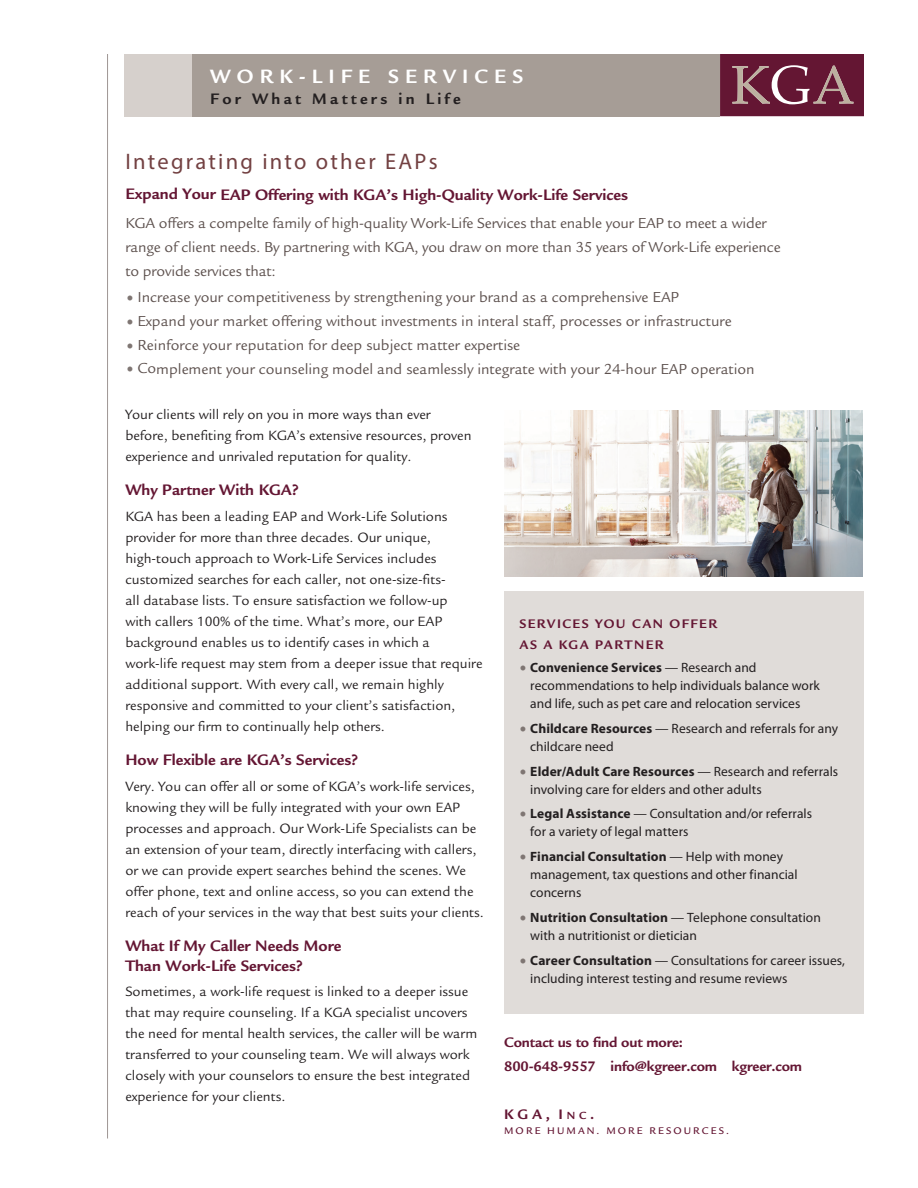
<style>
.page{position:relative;width:918px;height:1188px;background:#fff}
.page>*{position:absolute;margin:0;border:0;box-sizing:border-box;transform-origin:0 0}
.title_white{font:22.5px "Myriad Pro";letter-spacing:.1em;color:#734142}
.title_white-2{font:700 21px "Legacy Sans Std";letter-spacing:.29em;color:#fff}
.subhead_red{font:700 16.5px/19.5px "Legacy Sans Std";color:#641633}
.title_white-3{font:700 16.5px "Legacy Sans Std";letter-spacing:.2em;color:#231f20}
.intro{font:15.75px/24px "Legacy Sans Std";color:#5d514e}
.call_to_action_bold{font:700 15px/24px "Legacy Sans Std";letter-spacing:-.01em;color:#641633}
.t1{font:700 15px "Legacy Sans Std";color:#641633}
.text_sm{font:14.7px/21px "Legacy Sans Std";color:#231f20}
.t2{font:13.5px/18px "Myriad Pro";letter-spacing:.005em;color:#231f20}
.head_red{font:700 13.5px/21px "Legacy Sans Std";letter-spacing:.105em;color:#641633}
.t3{font:500 10.5px "Legacy Sans Std";letter-spacing:.2em;color:#641633}
.s1{font-family:"Minion Pro";font-weight:700;font-size:18px;color:#7f7673}
.s2{font-weight:700}
.s3{font-size:11.25px}
</style>
<div class="page">
<hr style="left:107px;top:54px;width:1px;height:1084px;background:#9e9694">
<div style="left:193px;top:54px;width:536px;height:62px;background:#a69d96"></div>
<svg style="left:720px;top:54px;width:144px;height:62px"></svg>
<div style="left:124px;top:54px;width:68px;height:62px;background:#d6d0cc"></div>
<div style="left:504px;top:591px;width:360px;height:422px;background:#e0dcd9"></div>
<img style="left:504px;top:410px;width:359px;height:167px">
<p class="title_white-2" style="left:210px;top:64px;width:315px">WORK-LIFE SERVICES</p>
<p class="title_white-3" style="left:210px;top:89px;width:252px">For What Matters in Life</p>
<p class="title_white" style="left:125px;top:148px;width:314px">Integrating into other EAPs</p>
<p class="subhead_red" style="left:125px;top:185px;width:504px">Expand Your EAP Offering with KGA’s High-Quality Work-Life Services</p>
<p class="intro" style="left:125px;top:211px;width:657px">KGA offers a compelte family of high-quality Work-Life Services that enable your EAP to meet a wider range of client needs. By partnering with KGA, you draw on more than 35 years of Work-Life experience to provide services that:</p>
<p class="intro" style="left:127px;top:285px;width:554px"><span class="s1">•</span> Increase your competitiveness by strengthening your brand as a comprehensive EAP</p>
<p class="intro" style="left:127px;top:309px;width:607px"><span class="s1">•</span> Expand your market offering without investments in interal staff, processes or infrastructure</p>
<p class="intro" style="left:127px;top:333px;width:395px"><span class="s1">•</span> Reinforce your reputation for deep subject matter expertise</p>
<p class="intro" style="left:127px;top:357px;width:630px"><span class="s1">•</span> Complement your counseling model and seamlessly integrate with your 24-hour EAP operation</p>
<p class="text_sm" style="left:125px;top:404px;width:348px">Your clients will rely on you in more ways than ever before, benefiting from KGA’s extensive resources, proven experience and unrivaled reputation for quality.</p>
<p class="subhead_red" style="left:125px;top:480px;width:175px">Why Partner With KGA?</p>
<p class="text_sm" style="left:125px;top:506px;width:359px">KGA has been a leading EAP and Work-Life Solutions provider for more than three decades. Our unique, high-touch approach to Work-Life Services includes customized searches for each caller, not one-size-fits-<br>all database lists. To ensure satisfaction we follow-up<br>with callers 100% of the time. What’s more, our EAP background enables us to identify cases in which a work-life request may stem from a deeper issue that require additional support. With every call, we remain highly responsive and committed to your client’s satisfaction, helping our firm to continually help others.</p>
<p class="subhead_red" style="left:125px;top:750px;width:234px">How Flexible are KGA’s Services?</p>
<p class="text_sm" style="left:125px;top:776px;width:360px">Very. You can offer all or some of KGA’s work-life services, knowing they will be fully integrated with your own EAP processes and approach. Our Work-Life Specialists can be an extension of your team, directly interfacing with callers, or we can provide expert searches behind the scenes. We offer phone, text and online access, so you can extend the reach of your services in the way that best suits your clients.</p>
<p class="subhead_red" style="left:125px;top:936px;width:218px">What If My Caller Needs More<br>Than Work-Life Services?</p>
<p class="text_sm" style="left:125px;top:981px;width:353px">Sometimes, a work-life request is linked to a deeper issue that may require counseling. If a KGA specialist uncovers the need for mental health services, the caller will be warm transferred to your counseling team. We will always work closely with your counselors to ensure the best integrated experience for your clients.</p>
<p class="head_red" style="left:519px;top:613px;width:199px">SERVICES YOU CAN OFFER<br>AS A KGA PARTNER</p>
<p class="t2" style="left:530px;top:658px;width:291px;text-indent:-11px"><span class="s1">•</span> <span class="s2">Convenience Services</span> — Research and recommendations to help individuals balance work and life, such as pet care and relocation services</p>
<p class="t2" style="left:530px;top:719px;width:309px;text-indent:-11px"><span class="s1">•</span> <span class="s2">Childcare Resources</span> — Research and referrals for any childcare need</p>
<p class="t2" style="left:530px;top:762px;width:310px;text-indent:-11px"><span class="s1">•</span> <span class="s2">Elder/Adult Care Resources</span> — Research and referrals involving care for elders and other adults</p>
<p class="t2" style="left:530px;top:805px;width:283px;text-indent:-11px"><span class="s1">•</span> <span class="s2">Legal Assistance</span> — Consultation and/or referrals for a variety of legal matters</p>
<p class="t2" style="left:530px;top:847px;width:269px;text-indent:-11px"><span class="s1">•</span> <span class="s2">Financial Consultation</span> — Help with money management, tax questions and other financial concerns</p>
<p class="t2" style="left:530px;top:908px;width:292px;text-indent:-11px"><span class="s1">•</span> <span class="s2">Nutrition Consultation</span> — Telephone consultation with a nutritionist or dietician</p>
<p class="t2" style="left:530px;top:951px;width:316px;text-indent:-11px"><span class="s1">•</span> <span class="s2">Career Consultation</span> — Consultations for career issues, including interest testing and resume reviews</p>
<p class="call_to_action_bold" style="left:504px;top:1030px;width:299px">Contact us to find out more:<br>800-648-9557 info@kgreer.com kgreer.com</p>
<p class="t1" style="left:504px;top:1106px;width:92px">KGA, I<span class="s3">nc</span>.</p>
<p class="t3" style="left:504px;top:1125px;width:226px">MORE HUMAN. MORE RESOURCES.</p>
</div>
